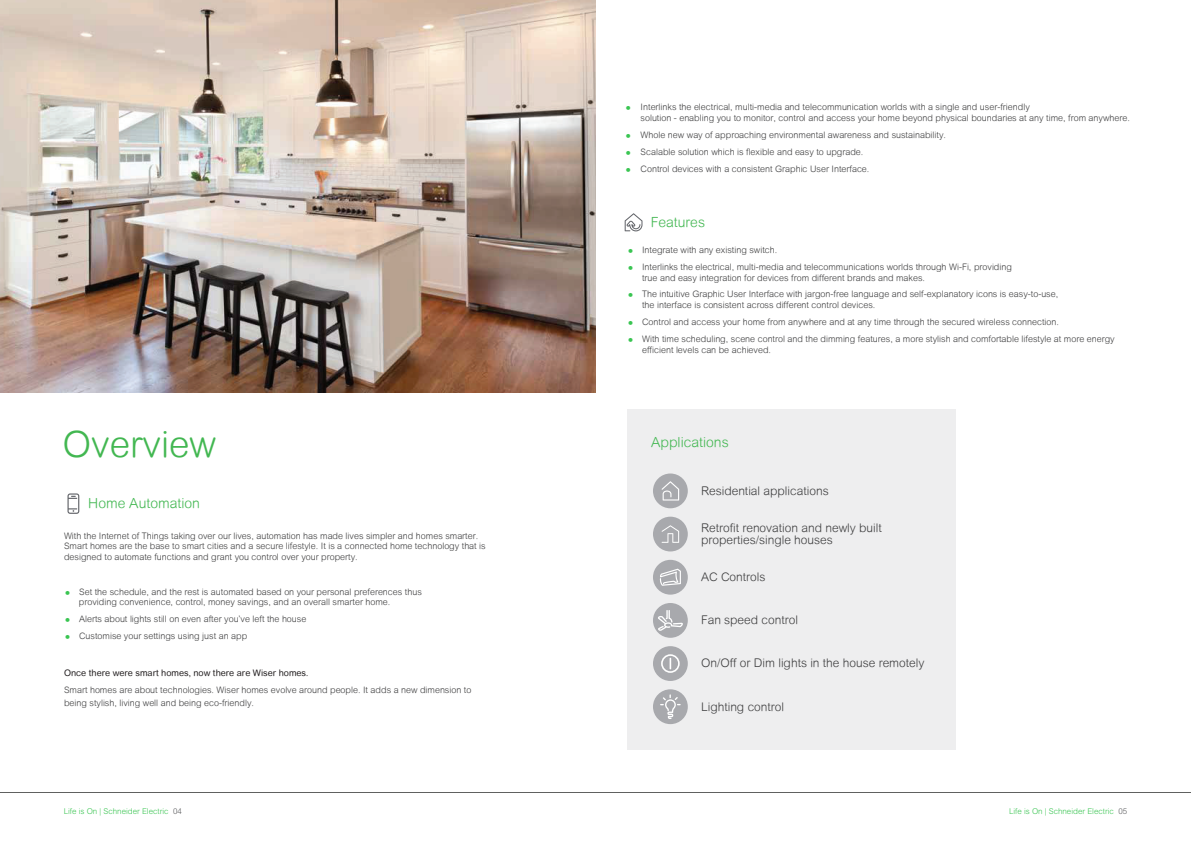
<style>
.page{position:relative;width:1191px;height:842px;background:#fff}
.page>*{position:absolute;margin:0;border:0;box-sizing:border-box;transform-origin:0 0}
.t1{font:300 37px "Arial Rounded MT";color:#42b751}
.t2{font:300 14px "Arial Rounded MT";color:#42b751}
.t3{font:300 12px/12.8px "Arial Rounded MT";color:#3e3e3f}
.t4{font:300 9px/16.8px "Arial Rounded MT";color:#3e3e3f}
.t5{font:9px "Arial Rounded MT";color:#231f20}
.t6{font:300 8px "Arial Rounded MT Pro";color:#3ac552}
.s1{color:#57585a}
</style>
<div class="page">
<hr style="left:0;top:792px;width:1191px;height:1px;background:#606160">
<svg style="left:624px;top:213px;width:18px;height:18px"></svg>
<svg style="left:67px;top:493px;width:12px;height:21px"></svg>
<div style="left:627px;top:409px;width:329px;height:341px;background:#eeeeef"></div>
<div style="left:653px;top:473px;width:35px;height:35px;background:#a8a9ad;border-radius:50%"></div>
<div style="left:653px;top:517px;width:35px;height:34px;background:#a8a9ad;border-radius:50%"></div>
<div style="left:653px;top:560px;width:35px;height:35px;background:#a8a9ad;border-radius:50%"></div>
<div style="left:653px;top:603px;width:35px;height:35px;background:#a8a9ad;border-radius:50%"></div>
<div style="left:653px;top:646px;width:35px;height:35px;background:#a8a9ad;border-radius:50%"></div>
<div style="left:653px;top:689px;width:35px;height:35px;background:#a8a9ad;border-radius:50%"></div>
<svg style="left:661px;top:481px;width:18px;height:19px"></svg>
<svg style="left:661px;top:525px;width:18px;height:18px"></svg>
<svg style="left:661px;top:654px;width:18px;height:19px"></svg>
<svg style="left:660px;top:694px;width:20px;height:25px"></svg>
<svg style="left:660px;top:569px;width:21px;height:17px"></svg>
<svg style="left:658px;top:610px;width:25px;height:21px"></svg>
<img style="left:0;top:0;width:595px;height:393px">
<p class="t4" style="left:640px;top:102px;width:491px;line-height:10.8px">Interlinks the electrical, multi-media and telecommunication worlds with a single and user-friendly<br>solution - enabling you to monitor, control and access your home beyond physical boundaries at any time, from anywhere.</p>
<p class="t4" style="left:640px;top:126px;width:307px">Whole new way of approaching environmental awareness and sustainability.<br>Scalable solution which is flexible and easy to upgrade.<br>Control devices with a consistent Graphic User Interface.</p>
<h2 class="t2" style="left:651px;top:214px;width:56px">Features</h2>
<h1 class="t1" style="left:62px;top:423px;width:155px">Overview</h1>
<h2 class="t2" style="left:88px;top:495px;width:113px">Home Automation</h2>
<p class="t4" style="left:64px;top:530px;width:423px;line-height:10.8px">With the Internet of Things taking over our lives, automation has made lives simpler and homes smarter.<br>Smart homes are the base to smart cities and a secure lifestyle. It is a connected home technology that is designed to automate functions and grant you control over your property.</p>
<p class="t4" style="left:79px;top:586px;width:344px;line-height:10.8px">Set the schedule, and the rest is automated based on your personal preferences thus providing convenience, control, money savings, and an overall smarter home.</p>
<p class="t4" style="left:79px;top:611px;width:229px">Alerts about lights still on even after you’ve left the house<br>Customise your settings using just an app</p>
<p class="t5" style="left:64px;top:667px;width:246px">Once there were smart homes, now there are Wiser homes.</p>
<p class="t4" style="left:64px;top:683px;width:409px;line-height:12.8px">Smart homes are about technologies. Wiser homes evolve around people. It adds a new dimension to being stylish, living well and being eco-friendly.</p>
<p class="t4" style="left:642px;top:241px;width:371px">Integrate with any existing switch.<br>Interlinks the electrical, multi-media and telecommunications worlds through Wi-Fi, providing</p>
<p class="t4" style="left:642px;top:269px;width:418px">true and easy integration for devices from different brands and makes.<br>The intuitive Graphic User Interface with jargon-free language and self-explanatory icons is easy-to-use,</p>
<p class="t4" style="left:642px;top:297px;width:474px">the interface is consistent across different control devices.<br>Control and access your home from anywhere and at any time through the secured wireless connection.<br>With time scheduling, scene control and the dimming features, a more stylish and comfortable lifestyle at more energy</p>
<p class="t4" style="left:642px;top:341px;width:130px">efficient levels can be achieved.</p>
<h2 class="t2" style="left:651px;top:434px;width:79px">Applications</h2>
<h3 class="t3" style="left:701px;top:484px;width:129px">Residential applications</h3>
<h3 class="t3" style="left:701px;top:521px;width:182px">Retrofit renovation and newly built properties/single houses</h3>
<h3 class="t3" style="left:701px;top:570px;width:66px">AC Controls</h3>
<h3 class="t3" style="left:701px;top:614px;width:98px">Fan speed control</h3>
<h3 class="t3" style="left:701px;top:657px;width:225px">On/Off or Dim lights in the house remotely</h3>
<h3 class="t3" style="left:701px;top:700px;width:85px">Lighting control</h3>
<p class="t6" style="left:64px;top:806px;width:120px">Life is On | Schneider Electric <span class="s1">04</span></p>
<p class="t6" style="left:1009px;top:806px;width:120px">Life is On | Schneider Electric <span class="s1">05</span></p>
</div>
